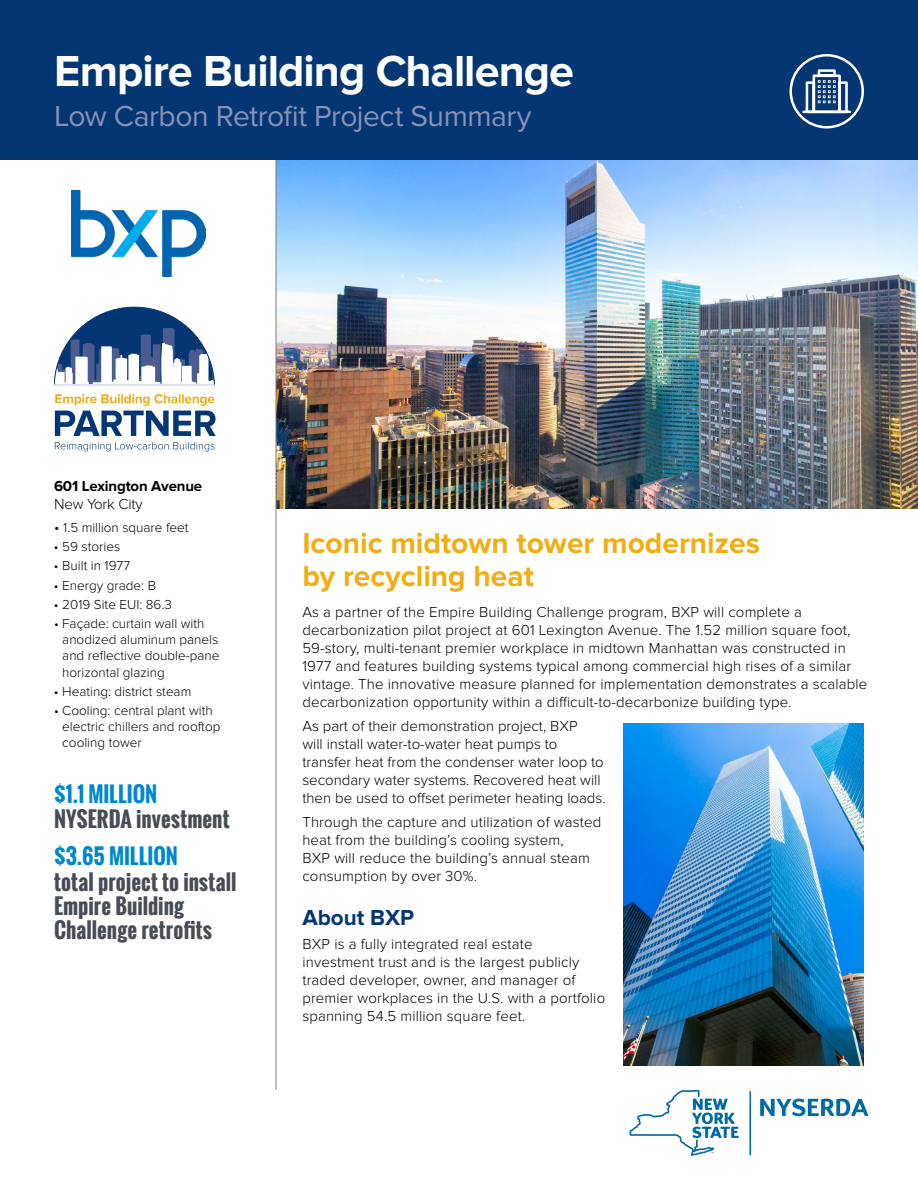
<style>
.page{position:relative;width:918px;height:1188px;background:#fff}
.page>*{position:absolute;margin:0;border:0;box-sizing:border-box;transform-origin:0 0}
.t1{font:700 45px "Proxima Nova";letter-spacing:-.02em;color:#fff}
.Headline{font:700 30px/33px "Proxima Nova";color:#f1ad14}
.t2{font:30px "Proxima Nova";letter-spacing:-.015em;color:#8991b7}
.Sub_1{font:700 22.5px "Proxima Nova";color:#043673}
.Left_Nav_2{font:700 21px/24px "Oswald";letter-spacing:.005em;color:#474c55}
.Left_Nav_1{font:700 21px "Oswald";letter-spacing:-.005em;color:#0088ce}
.Body{font:300 15px/18px "Proxima Nova";letter-spacing:.01em;color:#000}
.Body-2{font:700 15px/18px "Proxima Nova";letter-spacing:-.01em;color:#000}
.Body-3{font:300 13.5px/16.2px "Proxima Nova";color:#000}
.s1{font-weight:300}
.s2{font-size:15px}
</style>
<div class="page">
<img style="left:277px;top:160px;width:641px;height:348px">
<div style="left:0;top:0;width:918px;height:160px;background:#043673"></div>
<svg style="left:789px;top:54px;width:75px;height:75px"></svg>
<hr style="left:276px;top:160px;width:1px;height:930px;background:#797d82">
<img style="left:72px;top:190px;width:134px;height:87px">
<svg style="left:54px;top:307px;width:161px;height:78px"></svg>
<svg style="left:55px;top:394px;width:161px;height:42px"></svg>
<svg style="left:55px;top:442px;width:160px;height:9px"></svg>
<hr style="left:54px;top:384px;width:160px;height:1px;background:#fff">
<svg style="left:630px;top:1090px;width:109px;height:66px"></svg>
<svg style="left:760px;top:1099px;width:108px;height:17px"></svg>
<hr style="left:749px;top:1091px;width:2px;height:64px;background:#0069a7">
<img style="left:623px;top:723px;width:241px;height:343px">
<p class="t1" style="left:54px;top:45px;width:522px">Empire Building Challenge</p>
<p class="t2" style="left:54px;top:99px;width:479px">Low Carbon Retrofit Project Summary</p>
<p class="Body-2" style="left:54px;top:478px;width:150px">601 Lexington Avenue<br><span class="s1">New York City</span></p>
<p class="Body-3" style="left:54px;top:520px;width:136px"><span class="s2">•</span> 1.5 million square feet</p>
<p class="Body-3" style="left:54px;top:539px;width:68px">• 59 stories</p>
<p class="Body-3" style="left:54px;top:558px;width:78px">• Built in 1977</p>
<p class="Body-3" style="left:54px;top:577px;width:103px">• Energy grade: B</p>
<p class="Body-3" style="left:54px;top:596px;width:119px">• 2019 Site EUI: 86.3</p>
<p class="Body-3" style="left:62px;top:616px;width:159px;text-indent:-8px">• Façade: curtain wall with anodized aluminum panels and reflective double-pane horizontal glazing</p>
<p class="Body-3" style="left:54px;top:683px;width:139px">• Heating: district steam</p>
<p class="Body-3" style="left:62px;top:703px;width:160px;text-indent:-8px">• Cooling: central plant with electric chillers and rooftop cooling tower</p>
<p class="Left_Nav_1" style="left:54px;top:778px;width:105px">$1.1 MILLION</p>
<p class="Left_Nav_2" style="left:54px;top:807px;width:177px">NYSERDA investment</p>
<p class="Left_Nav_1" style="left:54px;top:841px;width:125px">$3.65 MILLION</p>
<p class="Left_Nav_2" style="left:54px;top:870px;width:184px">total project to install<br>Empire Building<br>Challenge retrofits</p>
<p class="Headline" style="left:302px;top:527px;width:459px">Iconic midtown tower modernizes by recycling heat</p>
<p class="Body" style="left:302px;top:604px;width:566px">As a partner of the Empire Building Challenge program, BXP will complete a decarbonization pilot project at 601 Lexington Avenue. The 1.52 million square foot, 59-story, multi-tenant premier workplace in midtown Manhattan was constructed in 1977 and features building systems typical among commercial high rises of a similar vintage. The innovative measure planned for implementation demonstrates a scalable decarbonization opportunity within a difficult-to-decarbonize building type.</p>
<p class="Body" style="left:302px;top:718px;width:305px">As part of their demonstration project, BXP<br>will install water-to-water heat pumps to transfer heat from the condenser water loop to secondary water systems. Recovered heat will then be used to offset perimeter heating loads.</p>
<p class="Body" style="left:302px;top:814px;width:300px">Through the capture and utilization of wasted heat from the building’s cooling system,<br>BXP will reduce the building’s annual steam consumption by over 30%.</p>
<p class="Sub_1" style="left:302px;top:904px;width:113px">About BXP</p>
<p class="Body" style="left:302px;top:935px;width:304px">BXP is a fully integrated real estate investment trust and is the largest publicly traded developer, owner, and manager of premier workplaces in the U.S. with a portfolio spanning 54.5 million square feet.</p>
</div>
